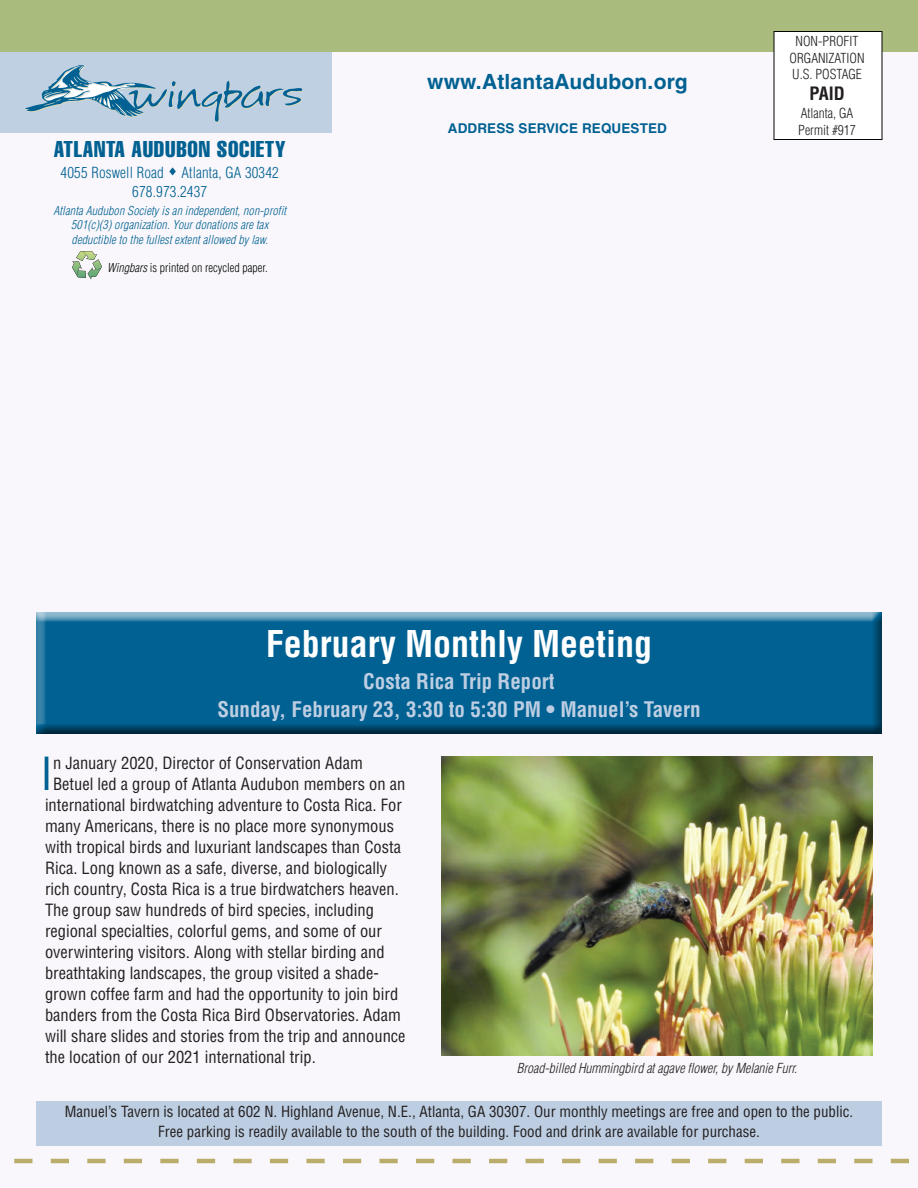
<style>
.page{position:relative;width:918px;height:1188px;background:#f9f7fb}
.page>*{position:absolute;margin:0;border:0;box-sizing:border-box;transform-origin:0 0}
.t1{font:condensed 44.55px "Helvetica";color:#006192}
.t2{font:700 condensed 36px "Helvetica";color:#fff}
.t3{font:extra-condensed 22.5px "Helvetica";letter-spacing:.035em;color:#006192}
.t4{font:700 condensed 21px/28.5px "Helvetica";color:#bdcee2;text-align:center}
.t5{font:700 21px "Helvetica";letter-spacing:.01em;color:#006192}
.t6{font:700 condensed 18px "Helvetica";color:#231f20}
.t7{font:condensed 16.5px "Helvetica";color:#231f20}
.t8{font:condensed 15px/19.5px "Helvetica";color:#231f20;text-align:center}
.t9{font:300 condensed 15px/19.5px "Helvetica";letter-spacing:.01em;color:#006192;text-align:center}
.t10{font:300 condensed 13.5px/16.5px "Helvetica";color:#231f20;text-align:center}
.t11{font:italic 300 condensed 13.5px "Helvetica";color:#231f20}
.t12{font:700 13.5px "Helvetica";letter-spacing:.01em;color:#006192}
.t13{font:italic 300 condensed 12px/14.4px "Helvetica";letter-spacing:.01em;color:#006192;text-align:center}
.t14{font:300 condensed 12px "Helvetica";color:#040503}
.s1{font-style:italic}
</style>
<div class="page">
<div style="left:0;top:51px;width:332px;height:82px;background:#bed0e2"></div>
<div style="left:0;top:0;width:918px;height:51px;background:#a9bc7e"></div>
<svg style="left:25px;top:65px;width:278px;height:58px"></svg>
<svg style="left:14px;top:1159px;width:895px;height:4px"></svg>
<div style="left:774px;top:32px;width:108px;height:108px;background:#fff"></div>
<div style="left:774px;top:31px;width:108px;height:109px;border:1px solid #040503"></div>
<img style="left:73px;top:251px;width:29px;height:28px">
<div style="left:34px;top:611px;width:850px;height:123px;background:#231f20;opacity:.75"></div>
<div style="left:36px;top:1101px;width:846px;height:45px;background:#bdcee2"></div>
<img style="left:441px;top:756px;width:432px;height:300px">
<h3 class="t3" style="left:54px;top:135px;width:233px">ATLANTA AUDUBON SOCIETY</h3>
<p class="t9" style="left:61px;top:163px;width:220px">4055 Roswell Road Atlanta, GA 30342<br>678.973.2437</p>
<p class="t13" style="left:53px;top:203px;width:234px">Atlanta Audubon Society is an independent, non-profit<br>501(c)(3) organization. Your donations are tax deductible to the fullest extent allowed by law.</p>
<p class="t14" style="left:107px;top:260px;width:162px"><span class="s1">Wingbars</span> is printed on recycled paper.</p>
<p class="t5" style="left:427px;top:69px;width:262px">www.AtlantaAudubon.org</p>
<p class="t12" style="left:448px;top:120px;width:221px">ADDRESS SERVICE REQUESTED</p>
<p class="t10" style="left:790px;top:33px;width:77px">NON-PROFIT<br>ORGANIZATION<br>U.S. POSTAGE</p>
<p class="t6" style="left:809px;top:82px;width:37px">PAID</p>
<p class="t10" style="left:798px;top:105px;width:59px;text-align:left">Atlanta, GA<br>Permit #917</p>
<h2 class="t2" style="left:266px;top:622px;width:388px">February Monthly Meeting</h2>
<p class="t4" style="left:217px;top:667px;width:485px">Costa Rica Trip Report<br>Sunday, February 23, 3:30 to 5:30 PM • Manuel’s Tavern</p>
<h1 class="t1" style="left:41px;top:746px;width:14px">I</h1>
<p class="t7" style="left:53px;top:753px;width:311px">n January 2020, Director of Conservation Adam</p>
<p class="t7" style="left:53px;top:774px;width:354px">Betuel led a group of Atlanta Audubon members on an</p>
<p class="t7" style="left:45px;top:795px;width:358px">international birdwatching adventure to Costa Rica. For</p>
<p class="t7" style="left:45px;top:816px;width:351px">many Americans, there is no place more synonymous</p>
<p class="t7" style="left:45px;top:837px;width:358px">with tropical birds and luxuriant landscapes than Costa</p>
<p class="t7" style="left:45px;top:858px;width:344px">Rica. Long known as a safe, diverse, and biologically</p>
<p class="t7" style="left:45px;top:879px;width:355px">rich country, Costa Rica is a true birdwatchers heaven.</p>
<p class="t7" style="left:45px;top:900px;width:330px">The group saw hundreds of bird species, including</p>
<p class="t7" style="left:45px;top:921px;width:339px">regional specialties, colorful gems, and some of our</p>
<p class="t7" style="left:45px;top:942px;width:341px">overwintering visitors. Along with stellar birding and</p>
<p class="t7" style="left:45px;top:963px;width:335px">breathtaking landscapes, the group visited a shade-</p>
<p class="t7" style="left:45px;top:984px;width:355px">grown coffee farm and had the opportunity to join bird</p>
<p class="t7" style="left:45px;top:1005px;width:357px">banders from the Costa Rica Bird Observatories. Adam</p>
<p class="t7" style="left:45px;top:1026px;width:362px">will share slides and stories from the trip and announce</p>
<p class="t7" style="left:45px;top:1047px;width:272px">the location of our 2021 international trip.</p>
<p class="t11" style="left:517px;top:1059px;width:282px">Broad-billed Hummingbird at agave flower, by Melanie Furr.</p>
<p class="t8" style="left:65px;top:1102px;width:790px">Manuel’s Tavern is located at 602 N. Highland Avenue, N.E., Atlanta, GA 30307. Our monthly meetings are free and open to the public.<br>Free parking is readily available to the south of the building. Food and drink are available for purchase.</p>
</div>
